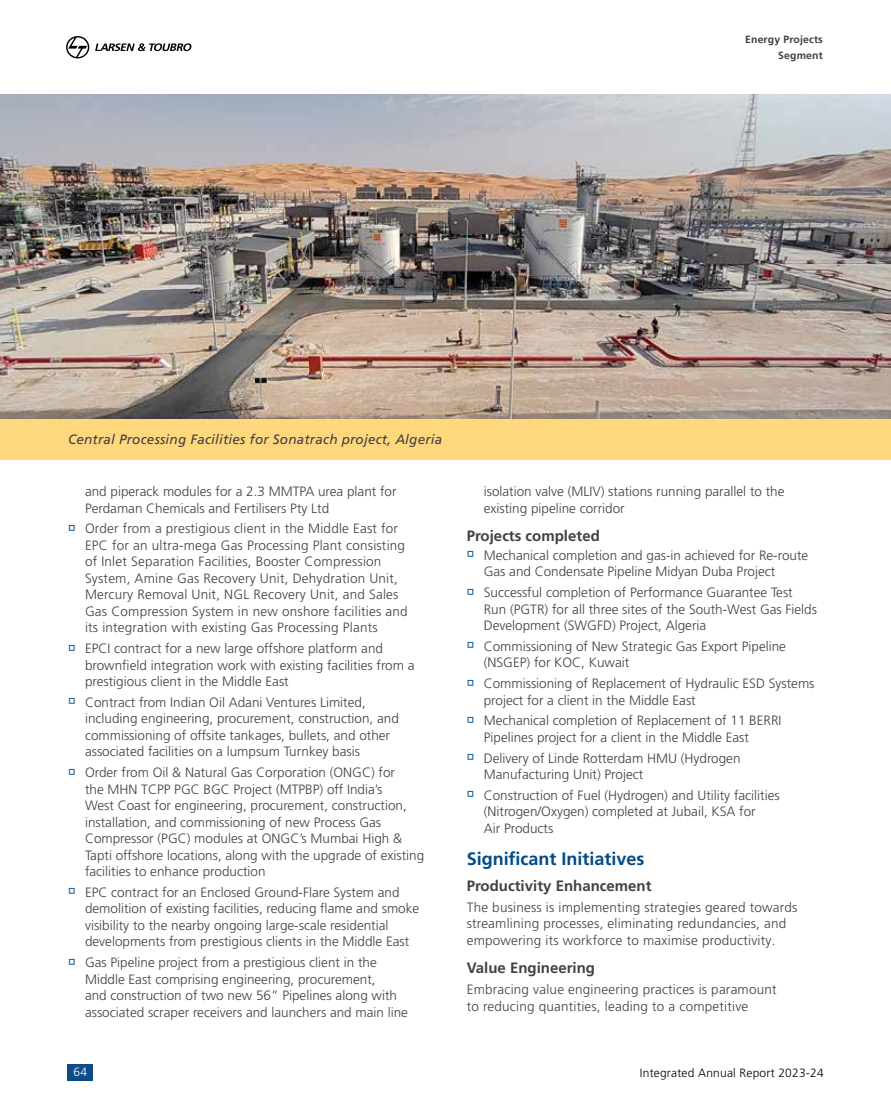
<style>
.page{position:relative;width:891px;height:1107px;background:#fff}
.page>*{position:absolute;margin:0;border:0;box-sizing:border-box;transform-origin:0 0}
.t1{font:700 18px "Frutiger LT Pro";color:#004b88}
.t2{font:700 15px "Frutiger LT Pro";color:#414042}
.t3{font:300 13.5px/16.5px "Frutiger LT Pro";color:#414042}
.t4{font:italic 13.5px "Frutiger LT Pro";letter-spacing:.015em;color:#414042}
.t5{font:300 12px "Frutiger LT Pro";letter-spacing:.015em;color:#000}
.t6{font:300 12px "Frutiger LT Pro";color:#fff}
.t7{font:700 10.5px/16.5px "Frutiger LT Pro";letter-spacing:.015em;color:#414042;text-align:right}
.s1{color:#004b88}
.s2{color:#005691}
</style>
<div class="page">
<div style="left:0;top:419px;width:891px;height:41px;background:#ffd77d"></div>
<svg style="left:66px;top:36px;width:23px;height:22px"></svg>
<svg style="left:95px;top:43px;width:96px;height:8px"></svg>
<div style="left:68px;top:1064px;width:25px;height:16px;background:#0c4d89"></div>
<img style="left:0;top:94px;width:891px;height:325px">
<p class="t7" style="left:745px;top:31px;width:79px">Energy Projects<br>Segment</p>
<p class="t4" style="left:68px;top:431px;width:376px">Central Processing Facilities for Sonatrach project, Algeria</p>
<p class="t3" style="left:85px;top:483px;width:313px">and piperack modules for a 2.3 MMTPA urea plant for<br>Perdaman Chemicals and Fertilisers Pty Ltd</p>
<p class="t3" style="left:85px;top:521px;width:324px;text-indent:-17px"><span class="s1">→</span> Order from a prestigious client in the Middle East for EPC for an ultra-mega Gas Processing Plant consisting of Inlet Separation Facilities, Booster Compression System, Amine Gas Recovery Unit, Dehydration Unit, Mercury Removal Unit, NGL Recovery Unit, and Sales Gas Compression System in new onshore facilities and its integration with existing Gas Processing Plants</p>
<p class="t3" style="left:85px;top:640px;width:331px;text-indent:-17px"><span class="s2">→</span> EPCI contract for a new large offshore platform and brownfield integration work with existing facilities from a prestigious client in the Middle East</p>
<p class="t3" style="left:85px;top:694px;width:315px;text-indent:-17px"><span class="s2">→</span> Contract from Indian Oil Adani Ventures Limited, including engineering, procurement, construction, and commissioning of offsite tankages, bullets, and other associated facilities on a lumpsum Turnkey basis</p>
<p class="t3" style="left:85px;top:764px;width:341px;text-indent:-17px"><span class="s2">→</span> Order from Oil &amp; Natural Gas Corporation (ONGC) for<br>the MHN TCPP PGC BGC Project (MTPBP) off India’s<br>West Coast for engineering, procurement, construction, installation, and commissioning of new Process Gas Compressor (PGC) modules at ONGC’s Mumbai High &amp; Tapti offshore locations, along with the upgrade of existing facilities to enhance production</p>
<p class="t3" style="left:85px;top:884px;width:336px;text-indent:-17px"><span class="s2">→</span> EPC contract for an Enclosed Ground-Flare System and demolition of existing facilities, reducing flame and smoke visibility to the nearby ongoing large-scale residential developments from prestigious clients in the Middle East</p>
<p class="t3" style="left:85px;top:954px;width:325px;text-indent:-17px"><span class="s2">→</span> Gas Pipeline project from a prestigious client in the Middle East comprising engineering, procurement,<br>and construction of two new 56” Pipelines along with associated scraper receivers and launchers and main line</p>
<p class="t3" style="left:484px;top:483px;width:302px">isolation valve (MLIV) stations running parallel to the existing pipeline corridor</p>
<p class="t2" style="left:467px;top:527px;width:135px">Projects completed</p>
<p class="t3" style="left:484px;top:547px;width:326px;text-indent:-17px"><span class="s2">→</span> Mechanical completion and gas-in achieved for Re-route<br>Gas and Condensate Pipeline Midyan Duba Project</p>
<p class="t3" style="left:484px;top:584px;width:335px;text-indent:-17px"><span class="s2">→</span> Successful completion of Performance Guarantee Test<br>Run (PGTR) for all three sites of the South-West Gas Fields<br>Development (SWGFD) Project, Algeria</p>
<p class="t3" style="left:484px;top:638px;width:304px;text-indent:-17px"><span class="s2">→</span> Commissioning of New Strategic Gas Export Pipeline (NSGEP) for KOC, Kuwait</p>
<p class="t3" style="left:484px;top:675px;width:332px;text-indent:-17px"><span class="s2">→</span> Commissioning of Replacement of Hydraulic ESD Systems project for a client in the Middle East</p>
<p class="t3" style="left:484px;top:713px;width:299px;text-indent:-17px"><span class="s2">→</span> Mechanical completion of Replacement of 11 BERRI<br>Pipelines project for a client in the Middle East</p>
<p class="t3" style="left:484px;top:750px;width:258px;text-indent:-17px"><span class="s2">→</span> Delivery of Linde Rotterdam HMU (Hydrogen<br>Manufacturing Unit) Project</p>
<p class="t3" style="left:484px;top:787px;width:298px;text-indent:-17px"><span class="s2">→</span> Construction of Fuel (Hydrogen) and Utility facilities (Nitrogen/Oxygen) completed at Jubail, KSA for<br>Air Products</p>
<h1 class="t1" style="left:467px;top:848px;width:179px">Significant Initiatives</h1>
<p class="t2" style="left:467px;top:877px;width:186px">Productivity Enhancement</p>
<p class="t3" style="left:467px;top:899px;width:332px">The business is implementing strategies geared towards streamlining processes, eliminating redundancies, and empowering its workforce to maximise productivity.</p>
<p class="t2" style="left:467px;top:959px;width:130px">Value Engineering</p>
<p class="t3" style="left:467px;top:981px;width:311px">Embracing value engineering practices is paramount to reducing quantities, leading to a competitive</p>
<p class="t6" style="left:74px;top:1065px;width:15px">64</p>
<p class="t5" style="left:640px;top:1066px;width:185px">Integrated Annual Report 2023-24</p>
</div>
